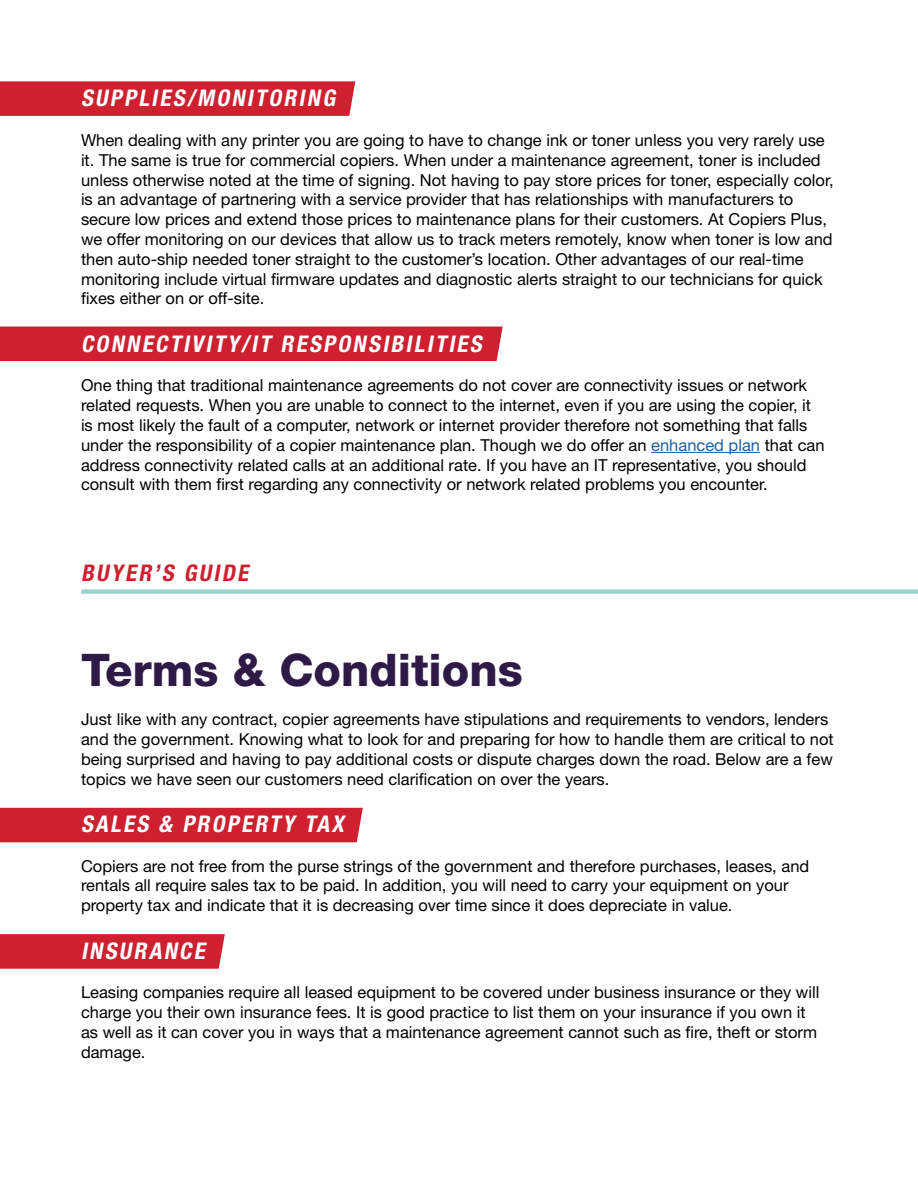
<style>
.page{position:relative;width:918px;height:1188px;background:#fff}
.page>*{position:absolute;margin:0;border:0;box-sizing:border-box;transform-origin:0 0}
.t1{font:800 45px "Helvetica Neue LT Std";color:#2e1a46}
.t2{font:italic 700 condensed 22.95px "Helvetica Neue LT Std";color:#fff}
.t3{font:italic 700 condensed 22.95px "Helvetica Neue LT Std";color:#ce202f}
.t4{font:16.5px/19.8px "Helvetica Neue LT Std";color:#000}
.s1{color:#215e9e}
</style>
<div class="page">
<div style="left:0;top:81px;width:355px;height:35px;background:#ce202f"></div>
<div style="left:0;top:808px;width:363px;height:34px;background:#ce202f"></div>
<svg style="left:0;top:934px;width:225px;height:35px;background:#cf2534"></svg>
<div style="left:0;top:327px;width:503px;height:34px;background:#ce202f"></div>
<hr style="left:651px;top:452px;width:109px;height:1px;background:#215e9e">
<svg style="left:81px;top:589px;width:837px;height:5px;background:#a8d8cf"></svg>
<h2 class="t2" style="left:81px;top:84px;width:260px">SUPPLIES/MONITORING</h2>
<p class="t4" style="left:81px;top:130px;width:754px">When dealing with any printer you are going to have to change ink or toner unless you very rarely use it. The same is true for commercial copiers. When under a maintenance agreement, toner is included unless otherwise noted at the time of signing. Not having to pay store prices for toner, especially color, is an advantage of partnering with a service provider that has relationships with manufacturers to secure low prices and extend those prices to maintenance plans for their customers. At Copiers Plus, we offer monitoring on our devices that allow us to track meters remotely, know when toner is low and then auto-ship needed toner straight to the customer’s location. Other advantages of our real-time monitoring include virtual firmware updates and diagnostic alerts straight to our technicians for quick fixes either on or off-site.</p>
<h2 class="t2" style="left:81px;top:330px;width:407px">CONNECTIVITY/IT RESPONSIBILITIES</h2>
<p class="t4" style="left:81px;top:375px;width:745px">One thing that traditional maintenance agreements do not cover are connectivity issues or network related requests. When you are unable to connect to the internet, even if you are using the copier, it is most likely the fault of a computer, network or internet provider therefore not something that falls under the responsibility of a copier maintenance plan. Though we do offer an <span class="s1">enhanced plan</span> that can address connectivity related calls at an additional rate. If you have an IT representative, you should consult with them first regarding any connectivity or network related problems you encounter.</p>
<h2 class="t3" style="left:81px;top:559px;width:174px">BUYER’S GUIDE</h2>
<h1 class="t1" style="left:81px;top:643px;width:443px">Terms &amp; Conditions</h1>
<p class="t4" style="left:81px;top:709px;width:754px">Just like with any contract, copier agreements have stipulations and requirements to vendors, lenders and the government. Knowing what to look for and preparing for how to handle them are critical to not being surprised and having to pay additional costs or dispute charges down the road. Below are a few topics we have seen our customers need clarification on over the years.</p>
<h2 class="t2" style="left:81px;top:810px;width:269px">SALES &amp; PROPERTY TAX</h2>
<p class="t4" style="left:81px;top:856px;width:730px">Copiers are not free from the purse strings of the government and therefore purchases, leases, and rentals all require sales tax to be paid. In addition, you will need to carry your equipment on your property tax and indicate that it is decreasing over time since it does depreciate in value.</p>
<h2 class="t2" style="left:81px;top:937px;width:130px">INSURANCE</h2>
<p class="t4" style="left:81px;top:982px;width:740px">Leasing companies require all leased equipment to be covered under business insurance or they will charge you their own insurance fees. It is good practice to list them on your insurance if you own it as well as it can cover you in ways that a maintenance agreement cannot such as fire, theft or storm damage.</p>
</div>
